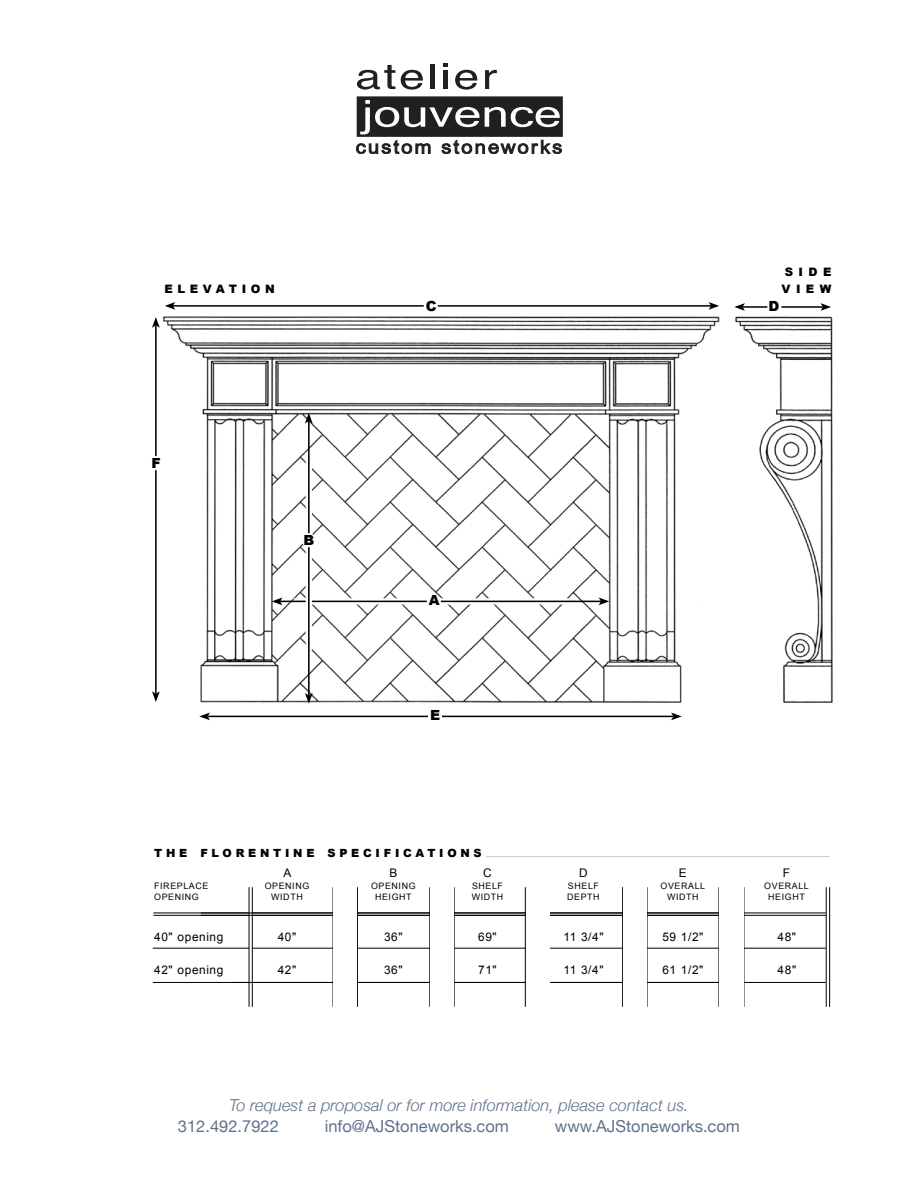
<style>
.page{position:relative;width:918px;height:1188px;background:#fff}
.page>*{position:absolute;margin:0;border:0;box-sizing:border-box;transform-origin:0 0}
.t1{font:italic 300 16.5px "Helvetica Neue";color:#5d728b}
.t2{font:16.5px "Helvetica Neue";color:#5d728b}
.t3{font:900 13.95px "Arial";color:#000}
.t4{font:11.85px "Arial";letter-spacing:.05em;color:#000}
.t5{font:900 11.7px "Arial";letter-spacing:.4em;color:#000}
.t6{font:900 11.7px/17.1px "Arial";letter-spacing:.465em;color:#000}
.t7{font:900 11.25px "Arial";letter-spacing:.335em;color:#000}
.t8{font:8.85px "Arial";letter-spacing:.065em;color:#000}
</style>
<div class="page">
<svg style="left:356px;top:96px;width:207px;height:58px"></svg>
<svg style="left:401px;top:70px;width:22px;height:20px"></svg>
<svg style="left:455px;top:70px;width:22px;height:20px"></svg>
<svg style="left:357px;top:65px;width:38px;height:25px"></svg>
<svg style="left:444px;top:63px;width:4px;height:4px"></svg>
<hr style="left:444px;top:70px;width:4px;height:19px;background:#221f1f">
<hr style="left:431px;top:65px;width:4px;height:24px;background:#221f1f">
<svg style="left:485px;top:69px;width:12px;height:20px"></svg>
<hr style="left:153px;top:915px;width:582px;height:1px;background:#000">
<hr style="left:153px;top:913px;width:582px;height:1px;background:#000">
<hr style="left:153px;top:948px;width:673px;height:1px;background:#000">
<hr style="left:153px;top:982px;width:577px;height:1px;background:#000">
<hr style="left:249px;top:887px;width:3px;height:127px;background:#fff">
<img style="left:163px;top:316px;width:670px;height:387px">
<hr style="left:486px;top:856px;width:344px;height:1px;background:#c5cfd4">
<hr style="left:357px;top:887px;width:1px;height:120px;background:#000">
<hr style="left:429px;top:887px;width:1px;height:120px;background:#000">
<hr style="left:454px;top:887px;width:1px;height:120px;background:#000">
<hr style="left:525px;top:887px;width:1px;height:120px;background:#000">
<hr style="left:549px;top:887px;width:1px;height:120px;background:#000">
<hr style="left:647px;top:887px;width:1px;height:120px;background:#000">
<hr style="left:622px;top:887px;width:1px;height:120px;background:#000">
<hr style="left:201px;top:915px;width:625px;height:1px;background:#000">
<hr style="left:201px;top:913px;width:625px;height:1px;background:#000">
<hr style="left:232px;top:982px;width:594px;height:1px;background:#000">
<hr style="left:744px;top:887px;width:1px;height:120px;background:#000">
<svg style="left:294px;top:598px;width:280px;height:6px"></svg>
<hr style="left:280px;top:601px;width:321px;height:1px;background:#000">
<svg style="left:272px;top:597px;width:10px;height:8px"></svg>
<svg style="left:599px;top:597px;width:10px;height:8px"></svg>
<div style="left:427px;top:594px;width:14px;height:14px;background:#fff;border-radius:50%"></div>
<div style="left:306px;top:452px;width:6px;height:198px;background:#fff"></div>
<hr style="left:308px;top:421px;width:2px;height:274px;background:#000">
<svg style="left:305px;top:693px;width:8px;height:11px"></svg>
<svg style="left:305px;top:413px;width:8px;height:11px"></svg>
<div style="left:302px;top:533px;width:14px;height:14px;background:#fff;border-radius:50%"></div>
<hr style="left:208px;top:716px;width:465px;height:1px;background:#000">
<svg style="left:199px;top:713px;width:11px;height:7px"></svg>
<svg style="left:671px;top:713px;width:11px;height:7px"></svg>
<div style="left:428px;top:709px;width:14px;height:14px;background:#fff;border-radius:50%"></div>
<hr style="left:173px;top:305px;width:538px;height:2px;background:#000">
<svg style="left:165px;top:302px;width:10px;height:8px"></svg>
<svg style="left:709px;top:302px;width:10px;height:8px"></svg>
<div style="left:424px;top:299px;width:14px;height:14px;background:#fff;border-radius:50%"></div>
<hr style="left:155px;top:325px;width:2px;height:369px;background:#000">
<svg style="left:152px;top:691px;width:8px;height:11px"></svg>
<svg style="left:152px;top:317px;width:8px;height:11px"></svg>
<div style="left:149px;top:456px;width:14px;height:14px;background:#fff;border-radius:50%"></div>
<hr style="left:743px;top:306px;width:80px;height:2px;background:#000">
<svg style="left:734px;top:303px;width:11px;height:8px"></svg>
<svg style="left:821px;top:303px;width:10px;height:8px"></svg>
<div style="left:767px;top:299px;width:14px;height:15px;background:#fff;border-radius:50%"></div>
<hr style="left:252px;top:887px;width:1px;height:120px;background:#000">
<hr style="left:249px;top:887px;width:1px;height:120px;background:#000">
<hr style="left:826px;top:887px;width:1px;height:120px;background:#000">
<hr style="left:829px;top:887px;width:1px;height:120px;background:#000">
<div style="left:333px;top:887px;width:24px;height:127px;background:#fff"></div>
<div style="left:430px;top:887px;width:24px;height:127px;background:#fff"></div>
<div style="left:526px;top:887px;width:23px;height:127px;background:#fff"></div>
<div style="left:623px;top:887px;width:24px;height:127px;background:#fff"></div>
<div style="left:719px;top:887px;width:25px;height:127px;background:#fff"></div>
<h3 class="t5" style="left:164px;top:282px;width:112px">ELEVATION</h3>
<h2 class="t3" style="left:151px;top:455px;width:11px">f</h2>
<h2 class="t3" style="left:304px;top:532px;width:12px">B</h2>
<h2 class="t3" style="left:426px;top:298px;width:12px">C</h2>
<h2 class="t3" style="left:429px;top:593px;width:12px">A</h2>
<h2 class="t3" style="left:430px;top:708px;width:12px">E</h2>
<h3 class="t6" style="left:782px;top:263px;width:51px">SIDE<br>VIEW</h3>
<h2 class="t3" style="left:769px;top:298px;width:12px">D</h2>
<p class="t7" style="left:154px;top:847px;width:329px">THE FLORENTINE SPECIFICATIONS</p>
<h3 class="t4" style="left:283px;top:866px;width:9px">A</h3>
<h3 class="t4" style="left:389px;top:866px;width:9px">B</h3>
<h3 class="t4" style="left:483px;top:866px;width:10px">C</h3>
<h3 class="t4" style="left:579px;top:866px;width:10px">D</h3>
<h3 class="t4" style="left:679px;top:866px;width:9px">E</h3>
<h3 class="t4" style="left:783px;top:866px;width:9px">F</h3>
<p class="t8" style="left:154px;top:880px;width:56px">FIREPLACE</p>
<p class="t8" style="left:265px;top:880px;width:46px">OPENING</p>
<p class="t8" style="left:371px;top:880px;width:46px">OPENING</p>
<p class="t8" style="left:472px;top:880px;width:33px">SHELF</p>
<p class="t8" style="left:568px;top:880px;width:33px">SHELF</p>
<p class="t8" style="left:661px;top:880px;width:46px">OVERALL</p>
<p class="t8" style="left:764px;top:880px;width:46px">OVERALL</p>
<p class="t8" style="left:154px;top:892px;width:46px">OPENING</p>
<p class="t8" style="left:271px;top:892px;width:33px">WIDTH</p>
<p class="t8" style="left:375px;top:892px;width:38px">HEIGHT</p>
<p class="t8" style="left:472px;top:892px;width:33px">WIDTH</p>
<p class="t8" style="left:567px;top:892px;width:34px">DEPTH</p>
<p class="t8" style="left:667px;top:892px;width:33px">WIDTH</p>
<p class="t8" style="left:768px;top:892px;width:38px">HEIGHT</p>
<h3 class="t4" style="left:154px;top:930px;width:71px">40" opening</h3>
<h3 class="t4" style="left:278px;top:930px;width:20px">40"</h3>
<h3 class="t4" style="left:384px;top:930px;width:20px">36"</h3>
<h3 class="t4" style="left:478px;top:930px;width:20px">69"</h3>
<h3 class="t4" style="left:563px;top:930px;width:42px">11 3/4"</h3>
<h3 class="t4" style="left:662px;top:930px;width:43px">59 1/2"</h3>
<h3 class="t4" style="left:778px;top:930px;width:20px">48"</h3>
<h3 class="t4" style="left:154px;top:963px;width:71px">42" opening</h3>
<h3 class="t4" style="left:278px;top:963px;width:20px">42"</h3>
<h3 class="t4" style="left:384px;top:963px;width:20px">36"</h3>
<h3 class="t4" style="left:478px;top:963px;width:20px">71"</h3>
<h3 class="t4" style="left:563px;top:963px;width:42px">11 3/4"</h3>
<h3 class="t4" style="left:662px;top:963px;width:43px">61 1/2"</h3>
<h3 class="t4" style="left:778px;top:963px;width:20px">48"</h3>
<h1 class="t1" style="left:229px;top:1095px;width:461px">To request a proposal or for more information, please contact us.</h1>
<h1 class="t2" style="left:178px;top:1116px;width:102px">312.492.7922</h1>
<h1 class="t2" style="left:325px;top:1116px;width:186px">info@AJStoneworks.com</h1>
<h1 class="t2" style="left:555px;top:1116px;width:187px">www.AJStoneworks.com</h1>
</div>
